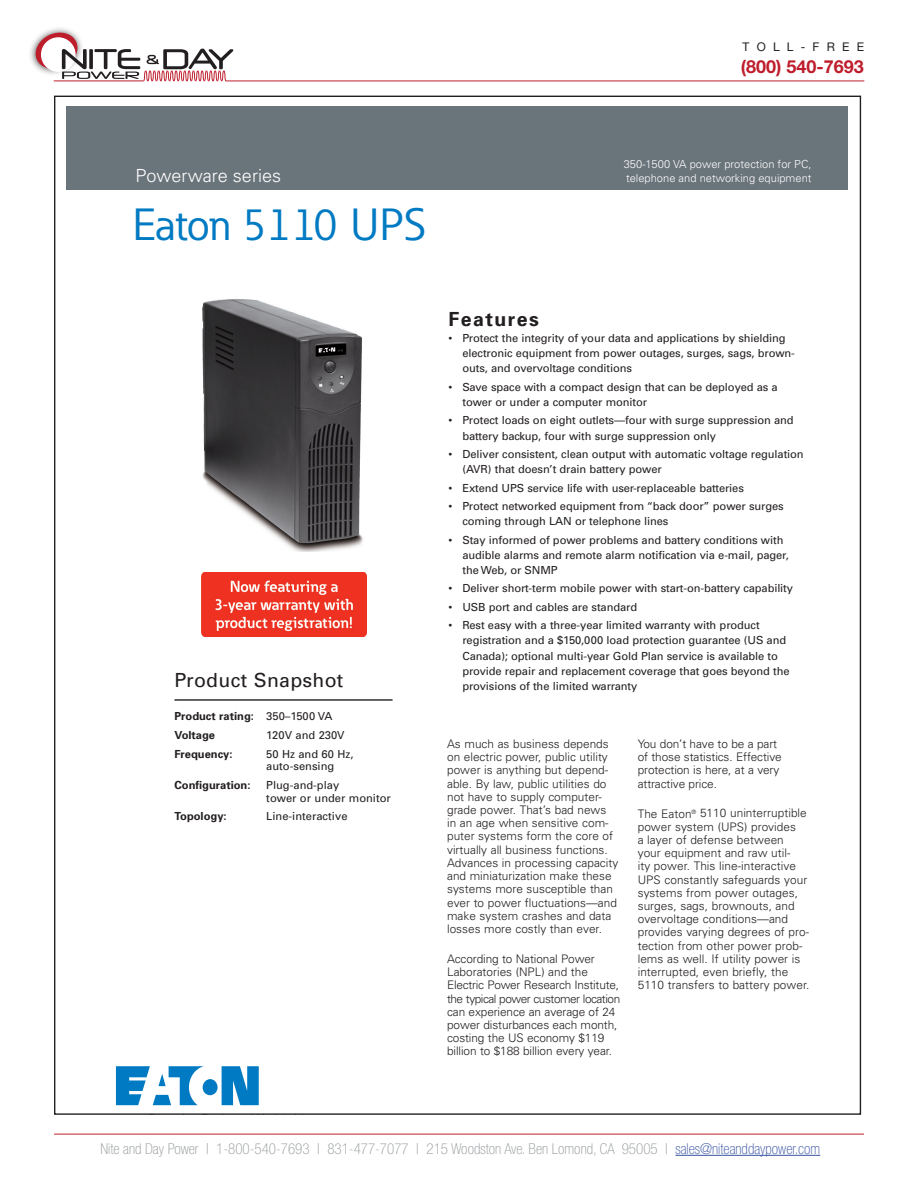
<style>
.page{position:relative;width:918px;height:1188px;background:#fff}
.page>*{position:absolute;margin:0;border:0;box-sizing:border-box;transform-origin:0 0}
.t1{font:44.55px "Eaton";color:#007ac2}
.t2{font:19.5px "Univers";letter-spacing:.015em;color:#231f20}
.t3{font:700 19.5px "Univers";letter-spacing:.075em;color:#231f20}
.t4{font:300 18.15px "Univers";color:#fff}
.t5{font:700 18px "Helvetica Neue LT Std";color:#be1d2c}
.t6{font:100 condensed 15px "Helvetica Neue LT Std";color:#939698}
.t7{font:12px "Helvetica Neue LT Std";letter-spacing:.6em;color:#231f20}
.t8{font:300 11.85px/13.2px "Univers";color:#231f20}
.t9{font:11.1px/15.3px "Univers";letter-spacing:-.01em;color:#231f20}
.t10{font:700 11.1px/18.9px "Univers";color:#231f20}
.t11{font:300 11.1px/14.5px "Univers";color:#fff}
.s1{font-weight:400}
.s2{color:#3853a3}
</style>
<div class="page">
<hr style="left:54px;top:1134px;width:810px;height:1px;background:#be1d2c">
<hr style="left:675px;top:1155px;width:145px;height:1px;background:#3853a3">
<img style="left:30px;top:28px;width:38px;height:35px">
<svg style="left:33px;top:30px;width:200px;height:52px"></svg>
<hr style="left:226px;top:81px;width:638px;height:1px;background:#be1d2c">
<img style="left:202px;top:299px;width:161px;height:253px">
<div style="left:66px;top:107px;width:782px;height:83px;background:#6a747b"></div>
<svg style="left:116px;top:1066px;width:143px;height:39px"></svg>
<hr style="left:174px;top:699px;width:219px;height:2px;background:#231f20">
<img style="left:201px;top:573px;width:165px;height:63px">
<p class="t7" style="left:743px;top:40px;width:123px">TOLL-FREE</p>
<h3 class="t5" style="left:741px;top:55px;width:125px">(800) 540-7693</h3>
<h3 class="t4" style="left:135px;top:164px;width:147px">Powerware series</h3>
<p class="t11" style="left:624px;top:156px;width:189px">350-1500 VA power protection for PC, telephone and networking equipment</p>
<h1 class="t1" style="left:133px;top:198px;width:295px">Eaton 5110 UPS</h1>
<h2 class="t2" style="left:174px;top:669px;width:171px">Product Snapshot</h2>
<p class="t10" style="left:174px;top:707px;width:160px">Product rating: <span class="s1">350–1500 VA<br></span>Voltage</p>
<p class="t9" style="left:266px;top:727px;width:80px">120V and 230V</p>
<p class="t10" style="left:174px;top:744px;width:60px">Frequency:</p>
<p class="t9" style="left:266px;top:748px;width:89px;line-height:12.5px">50 Hz and 60 Hz, auto-sensing</p>
<p class="t10" style="left:174px;top:776px;width:78px">Configuration:</p>
<p class="t9" style="left:266px;top:779px;width:126px;line-height:12.5px">Plug-and-play<br>tower or under monitor</p>
<p class="t10" style="left:174px;top:807px;width:54px">Topology:</p>
<p class="t9" style="left:266px;top:809px;width:83px">Line-interactive</p>
<h2 class="t3" style="left:448px;top:308px;width:92px">Features</h2>
<p class="t9" style="left:462px;top:330px;width:334px;text-indent:-14px">• Protect the integrity of your data and applications by shielding electronic equipment from power outages, surges, sags, brown&shy;outs, and overvoltage conditions</p>
<p class="t9" style="left:462px;top:379px;width:317px;text-indent:-14px">• Save space with a compact design that can be deployed as a tower or under a computer monitor</p>
<p class="t9" style="left:462px;top:413px;width:333px;text-indent:-14px">• Protect loads on eight outlets—four with surge suppression and battery backup, four with surge suppression only</p>
<p class="t9" style="left:462px;top:446px;width:343px;text-indent:-14px">• Deliver consistent, clean output with automatic voltage regulation (AVR) that doesn’t drain battery power</p>
<p class="t9" style="left:448px;top:480px;width:297px">• Extend UPS service life with user-replaceable batteries</p>
<p class="t9" style="left:462px;top:498px;width:323px;text-indent:-14px">• Protect networked equipment from “back door” power surges coming through LAN or telephone lines</p>
<p class="t9" style="left:462px;top:532px;width:328px;text-indent:-14px">• Stay informed of power problems and battery conditions with audible alarms and remote alarm notification via e-mail, pager, the Web, or SNMP</p>
<p class="t9" style="left:448px;top:581px;width:346px">• Deliver short-term mobile power with start-on-battery capability</p>
<p class="t9" style="left:448px;top:599px;width:190px">• USB port and cables are standard</p>
<p class="t9" style="left:462px;top:618px;width:329px;text-indent:-14px">• Rest easy with a three-year limited warranty with product registration and a $150,000 load protection guarantee (US and Canada); optional multi-year Gold Plan service is available to provide repair and replacement coverage that goes beyond the provisions of the limited warranty</p>
<p class="t8" style="left:447px;top:737px;width:173px">As much as business depends on electric power, public utility power is anything but depend&shy;able. By law, public utilities do not have to supply computer&shy;grade power. That’s bad news in an age when sensitive com&shy;puter systems form the core of virtually all business functions.<br>Advances in processing capacity and miniaturization make these systems more susceptible than ever to power fluctuations—and make system crashes and data losses more costly than ever.</p>
<p class="t8" style="left:447px;top:952px;width:175px">According to National Power<br>Laboratories (NPL) and the<br>Electric Power Research Institute, the typical power customer location can experience an average of 24 power disturbances each month, costing the US economy $119 billion to $188 billion every year.</p>
<p class="t8" style="left:638px;top:737px;width:146px">You don’t have to be a part of those statistics. Effective protection is here, at a very attractive price.</p>
<p class="t8" style="left:638px;top:807px;width:173px">The Eaton<sup>®</sup> 5110 uninterruptible power system (UPS) provides<br>a layer of defense between your equipment and raw util-<br>ity power. This line-interactive<br>UPS constantly safeguards your systems from power outages, surges, sags, brownouts, and overvoltage conditions—and provides varying degrees of pro&shy;tection from other power prob&shy;lems as well. If utility power is interrupted, even briefly, the<br>5110 transfers to battery power.</p>
<h3 class="t6" style="left:100px;top:1140px;width:721px">Nite and Day Power | 1-800-540-7693 | 831-477-7077 | 215 Woodston Ave. Ben Lomond, CA 95005 | <span class="s2">sales@niteanddaypower.com</span></h3>
</div>
